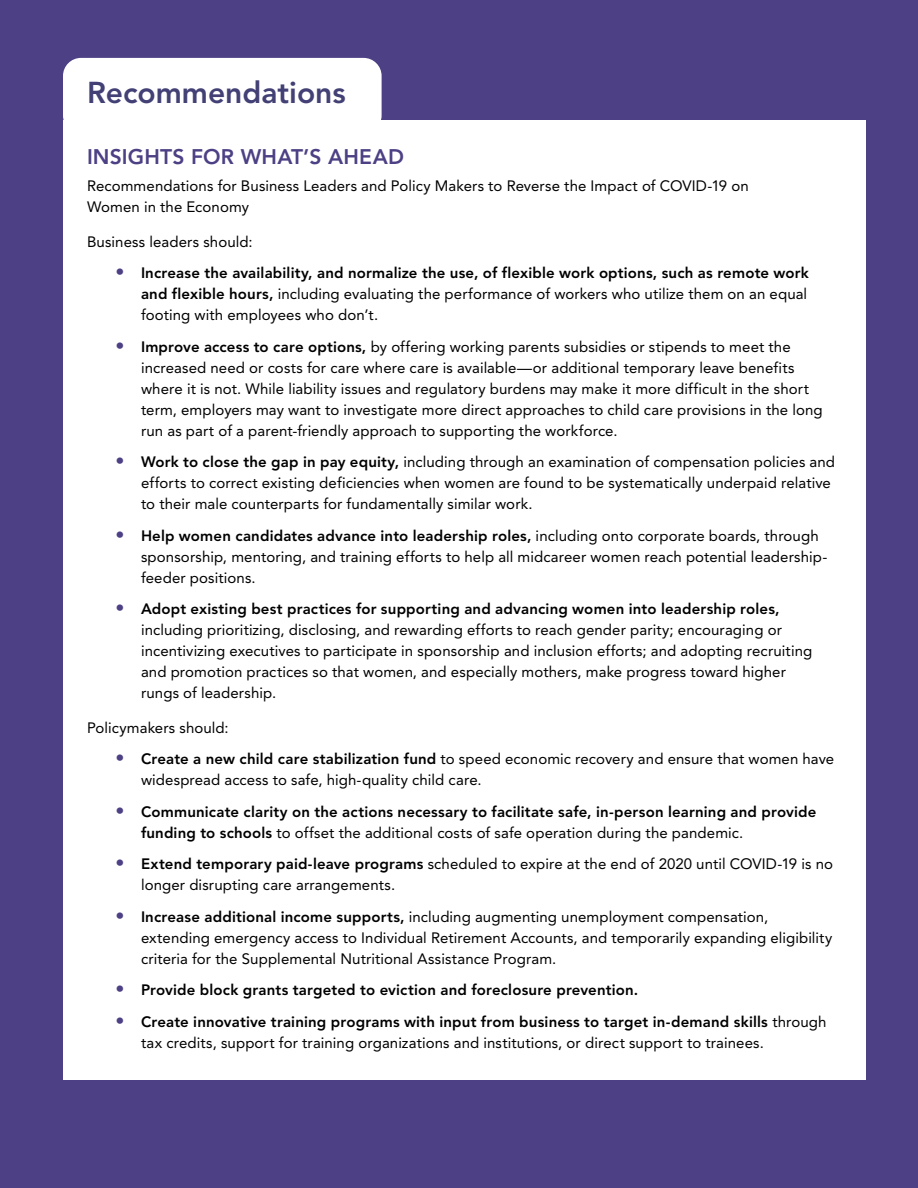
<style>
.page{position:relative;width:918px;height:1188px;background:#4d4085}
.page>*{position:absolute;margin:0;border:0;box-sizing:border-box;transform-origin:0 0}
.t1{font:800 30px "Avenir LT Pro";color:#424074}
.t2{font:800 21px "Avenir LT Pro";letter-spacing:.005em;color:#4d4084}
.t3{font:15px/21px "Avenir LT Pro";letter-spacing:.005em;color:#000}
.t4{font:800 15px/21px "Avenir LT Pro";letter-spacing:.01em;color:#000;text-align:justify}
.s1{font-weight:400;font-size:18px;color:#4d4084}
.s2{font-weight:400}
.s3{font-size:18px;color:#4d4084}
.s4{font-weight:800}
</style>
<div class="page">
<div style="left:63px;top:121px;width:803px;height:959px;background:#fff"></div>
<div style="left:63px;top:58px;width:319px;height:75px;background:#fff;border-radius:18px"></div>
<h1 class="t1" style="left:87px;top:75px;width:260px">Recommendations</h1>
<h2 class="t2" style="left:87px;top:145px;width:319px">INSIGHTS FOR WHAT’S AHEAD</h2>
<p class="t3" style="left:87px;top:176px;width:663px">Recommendations for Business Leaders and Policy Makers to Reverse the Impact of COVID-19 on<br>Women in the Economy</p>
<p class="t3" style="left:87px;top:231px;width:167px">Business leaders should:</p>
<p class="t4" style="left:141px;top:263px;width:669px;text-indent:-26px"><span class="s1">•</span> Increase the availability, and normalize the use, of flexible work options, such as remote work and flexible hours, <span class="s2">including evaluating the performance of workers who utilize them on an equal footing with employees who don’t.</span></p>
<p class="t3" style="left:141px;top:336px;width:683px;text-indent:-26px"><span class="s3">•</span> <span class="s4">Improve access to care options,</span> by offering working parents subsidies or stipends to meet the increased need or costs for care where care is available—or additional temporary leave benefits where it is not. While liability issues and regulatory burdens may make it more difficult in the short term, employers may want to investigate more direct approaches to child care provisions in the long run as part of a parent-friendly approach to supporting the workforce.</p>
<p class="t3" style="left:141px;top:452px;width:696px;text-indent:-26px"><span class="s3">•</span> <span class="s4">Work to close the gap in pay equity,</span> including through an examination of compensation policies and efforts to correct existing deficiencies when women are found to be systematically underpaid relative to their male counterparts for fundamentally similar work.</p>
<p class="t3" style="left:141px;top:525px;width:688px;text-indent:-26px"><span class="s3">•</span> <span class="s4">Help women candidates advance into leadership roles,</span> including onto corporate boards, through sponsorship, mentoring, and training efforts to help all midcareer women reach potential leadership&shy;feeder positions.</p>
<p class="t3" style="left:141px;top:599px;width:673px;text-indent:-26px"><span class="s3">•</span> <span class="s4">Adopt existing best practices for supporting and advancing women into leadership roles, </span>including prioritizing, disclosing, and rewarding efforts to reach gender parity; encouraging or incentivizing executives to participate in sponsorship and inclusion efforts; and adopting recruiting and promotion practices so that women, and especially mothers, make progress toward higher rungs of leadership.</p>
<p class="t3" style="left:87px;top:717px;width:143px">Policymakers should:</p>
<p class="t3" style="left:141px;top:749px;width:695px;text-indent:-26px"><span class="s3">•</span> <span class="s4">Create a new child care stabilization fund</span> to speed economic recovery and ensure that women have widespread access to safe, high-quality child care.</p>
<p class="t4" style="left:141px;top:801px;width:677px;text-indent:-26px"><span class="s1">•</span> Communicate clarity on the actions necessary to facilitate safe, in-person learning and provide funding to schools <span class="s2">to offset the additional costs of safe operation during the pandemic.</span></p>
<p class="t3" style="left:141px;top:854px;width:694px;text-indent:-26px"><span class="s3">•</span> <span class="s4">Extend temporary paid-leave programs</span> scheduled to expire at the end of 2020 until COVID-19 is no longer disrupting care arrangements.</p>
<p class="t3" style="left:141px;top:906px;width:693px;text-indent:-26px"><span class="s3">•</span> <span class="s4">Increase additional income supports,</span> including augmenting unemployment compensation, extending emergency access to Individual Retirement Accounts, and temporarily expanding eligibility criteria for the Supplemental Nutritional Assistance Program.</p>
<p class="t4" style="left:116px;top:980px;width:524px"><span class="s1">•</span> Provide block grants targeted to eviction and foreclosure prevention.</p>
<p class="t3" style="left:141px;top:1011px;width:687px;text-indent:-26px"><span class="s3">•</span> <span class="s4">Create innovative training programs with input from business to target in-demand skills</span> through tax credits, support for training organizations and institutions, or direct support to trainees.</p>
</div>
